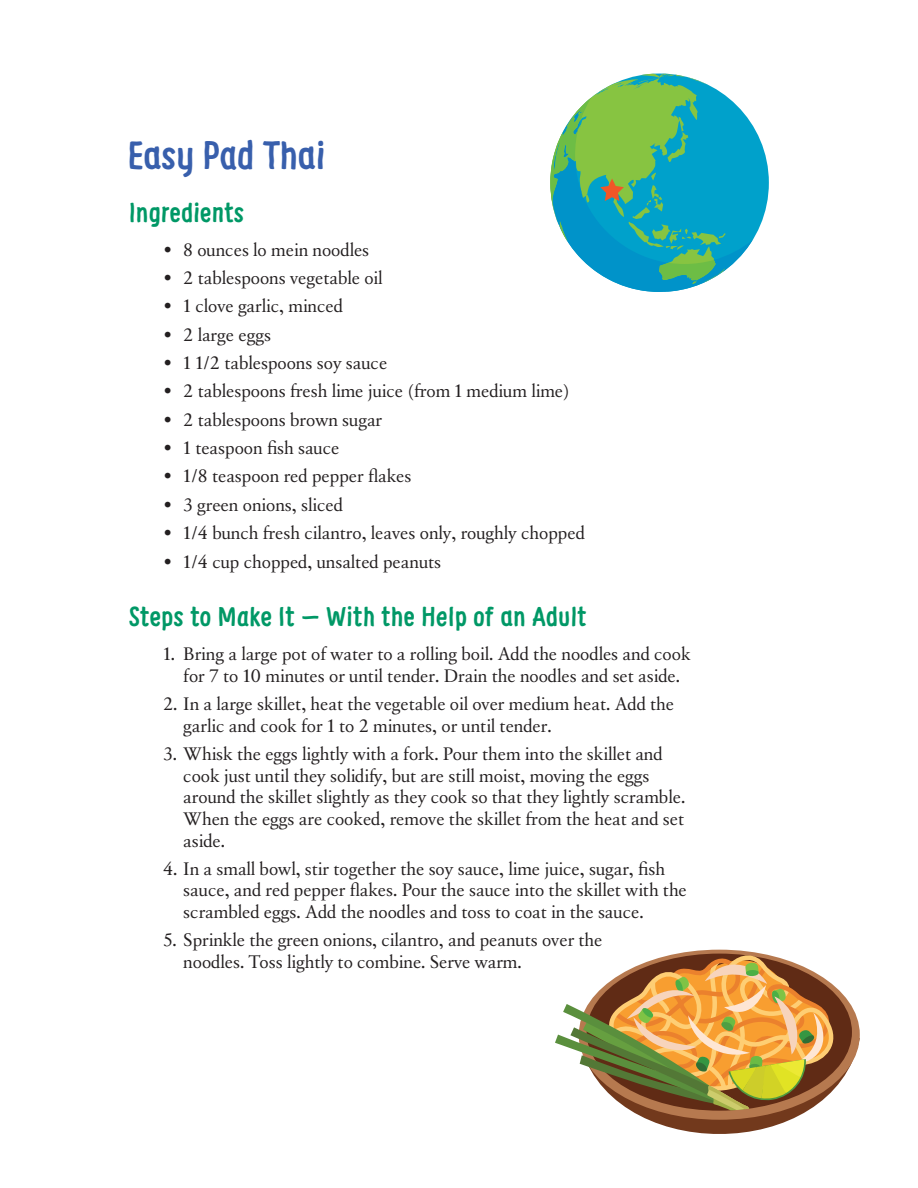
<style>
.page{position:relative;width:918px;height:1188px;background:#fff}
.page>*{position:absolute;margin:0;border:0;box-sizing:border-box;transform-origin:0 0}
.t1{font:700 39px "Supernettcn";letter-spacing:.01em;color:#385fac}
.t2{font:700 27px "Supernettcn";letter-spacing:.02em;color:#009866}
.t3{font:18px/21.6px "Epic";color:#231f20}
</style>
<div class="page">
<div style="left:550px;top:74px;width:219px;height:218px;background:#00a1cb;border-radius:50%"></div>
<svg style="left:550px;top:74px;width:203px;height:218px"></svg>
<svg style="left:555px;top:949px;width:305px;height:185px"></svg>
<h1 class="t1" style="left:128px;top:129px;width:199px">Easy Pad Thai</h1>
<h2 class="t2" style="left:129px;top:194px;width:116px">Ingredients</h2>
<p class="t3" style="left:163px;top:239px;width:208px">• 8 ounces lo mein noodles</p>
<p class="t3" style="left:163px;top:267px;width:221px">• 2 tablespoons vegetable oil</p>
<p class="t3" style="left:163px;top:296px;width:181px">• 1 clove garlic, minced</p>
<p class="t3" style="left:163px;top:324px;width:109px">• 2 large eggs</p>
<p class="t3" style="left:163px;top:352px;width:226px">• 1 1/2 tablespoons soy sauce</p>
<p class="t3" style="left:163px;top:381px;width:408px">• 2 tablespoons fresh lime juice (from 1 medium lime)</p>
<p class="t3" style="left:163px;top:409px;width:221px">• 2 tablespoons brown sugar</p>
<p class="t3" style="left:163px;top:437px;width:178px">• 1 teaspoon fish sauce</p>
<p class="t3" style="left:163px;top:466px;width:250px">• 1/8 teaspoon red pepper flakes</p>
<p class="t3" style="left:163px;top:494px;width:181px">• 3 green onions, sliced</p>
<p class="t3" style="left:163px;top:523px;width:423px">• 1/4 bunch fresh cilantro, leaves only, roughly chopped</p>
<p class="t3" style="left:163px;top:551px;width:280px">• 1/4 cup chopped, unsalted peanuts</p>
<h2 class="t2" style="left:129px;top:599px;width:459px">Steps to Make It – With the Help of an Adult</h2>
<p class="t3" style="left:163px;top:644px;width:529px;text-align:center">1. Bring a large pot of water to a rolling boil. Add the noodles and cook for 7 to 10 minutes or until tender. Drain the noodles and set aside.</p>
<p class="t3" style="left:183px;top:694px;width:492px;text-indent:-20px">2. In a large skillet, heat the vegetable oil over medium heat. Add the garlic and cook for 1 to 2 minutes, or until tender.</p>
<p class="t3" style="left:183px;top:744px;width:503px;text-indent:-20px">3. Whisk the eggs lightly with a fork. Pour them into the skillet and cook just until they solidify, but are still moist, moving the eggs around the skillet slightly as they cook so that they lightly scramble.<br>When the eggs are cooked, remove the skillet from the heat and set aside.</p>
<p class="t3" style="left:183px;top:858px;width:505px;text-indent:-20px">4. In a small bowl, stir together the soy sauce, lime juice, sugar, fish sauce, and red pepper flakes. Pour the sauce into the skillet with the scrambled eggs. Add the noodles and toss to coat in the sauce.</p>
<p class="t3" style="left:183px;top:930px;width:421px;text-indent:-20px">5. Sprinkle the green onions, cilantro, and peanuts over the noodles. Toss lightly to combine. Serve warm.</p>
</div>
